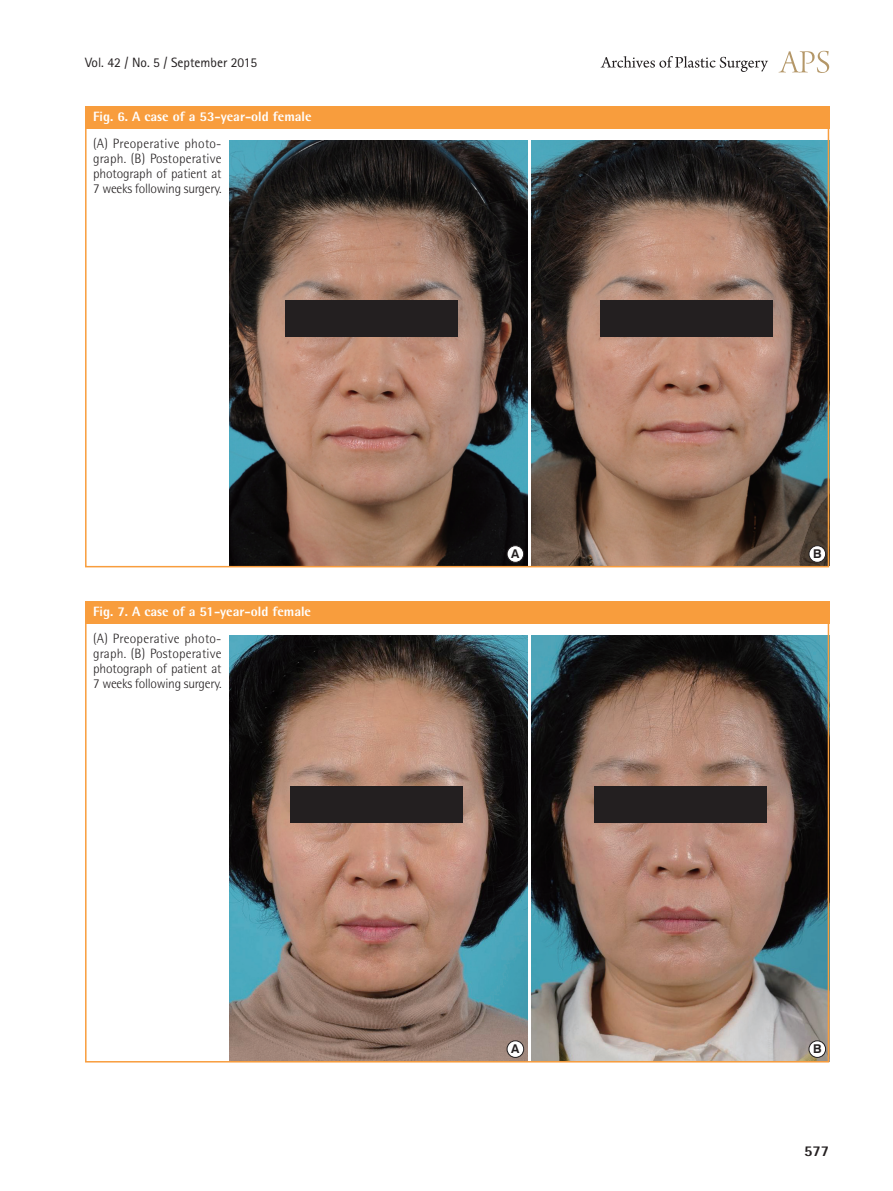
<style>
.page{position:relative;width:893px;height:1191px;background:#fff}
.page>*{position:absolute;margin:0;border:0;box-sizing:border-box;transform-origin:0 0}
.t1{font:800 15px "Rotis Semi Sans Std";color:#231f20}
.그림설명{font:300 13.5px/15px "Rotis Semi Sans Std";letter-spacing:-.01em;color:#231f20;text-align:justify}
.표그림제목{font:800 13.5px "Rotis Semi Sans Std";color:#fff}
.t2{font:13.5px "Rotis Sans Serif Std";color:#231f20}
.t3{font:700 12.15px "Swiss 721 BT";color:#231f20}
</style>
<div class="page">
<svg style="left:779px;top:51px;width:50px;height:22px"></svg>
<svg style="left:601px;top:56px;width:167px;height:16px"></svg>
<div style="left:85px;top:106px;width:744px;height:23px;background:#f89d3d"></div>
<img style="left:230px;top:141px;width:297px;height:423px">
<img style="left:531px;top:141px;width:295px;height:423px">
<div style="left:507px;top:545px;width:17px;height:17px;background:#fff;border-radius:50%"></div>
<div style="left:507px;top:545px;width:17px;height:17px;border:1px solid #231f20;border-radius:50%"></div>
<div style="left:809px;top:545px;width:17px;height:17px;background:#fff;border-radius:50%"></div>
<div style="left:809px;top:545px;width:17px;height:17px;border:1px solid #231f20;border-radius:50%"></div>
<div style="left:85px;top:106px;width:744px;height:461px;border:2px solid #f89d3d"></div>
<div style="left:85px;top:601px;width:744px;height:23px;background:#f89d3d"></div>
<img style="left:230px;top:635px;width:297px;height:424px">
<img style="left:531px;top:635px;width:295px;height:424px">
<div style="left:507px;top:1040px;width:17px;height:17px;background:#fff;border-radius:50%"></div>
<div style="left:507px;top:1040px;width:17px;height:17px;border:1px solid #231f20;border-radius:50%"></div>
<div style="left:809px;top:1040px;width:17px;height:17px;background:#fff;border-radius:50%"></div>
<div style="left:809px;top:1040px;width:17px;height:17px;border:1px solid #231f20;border-radius:50%"></div>
<div style="left:85px;top:601px;width:744px;height:461px;border:2px solid #f89d3d"></div>
<div style="left:285px;top:300px;width:172px;height:37px;background:#231f20"></div>
<div style="left:290px;top:786px;width:173px;height:37px;background:#231f20"></div>
<div style="left:601px;top:300px;width:172px;height:37px;background:#231f20"></div>
<div style="left:594px;top:786px;width:172px;height:37px;background:#231f20"></div>
<p class="t2" style="left:85px;top:54px;width:174px">Vol. 42 / No. 5 / September 2015</p>
<p class="표그림제목" style="left:93px;top:108px;width:220px">Fig. 6. A case of a 53-year-old female</p>
<p class="그림설명" style="left:93px;top:136px;width:130px">(A) Preoperative photo&shy;graph. (B) Postoperative photograph of patient at 7 weeks following surgery.</p>
<p class="표그림제목" style="left:93px;top:603px;width:220px">Fig. 7. A case of a 51-year-old female</p>
<p class="그림설명" style="left:93px;top:631px;width:130px">(A) Preoperative photo&shy;graph. (B) Postoperative photograph of patient at 7 weeks following surgery.</p>
<p class="t3" style="left:511px;top:546px;width:10px">A</p>
<p class="t3" style="left:813px;top:546px;width:10px">B</p>
<p class="t3" style="left:511px;top:1041px;width:10px">A</p>
<p class="t3" style="left:813px;top:1041px;width:10px">B</p>
<p class="t1" style="left:804px;top:1141px;width:27px">577</p>
</div>
